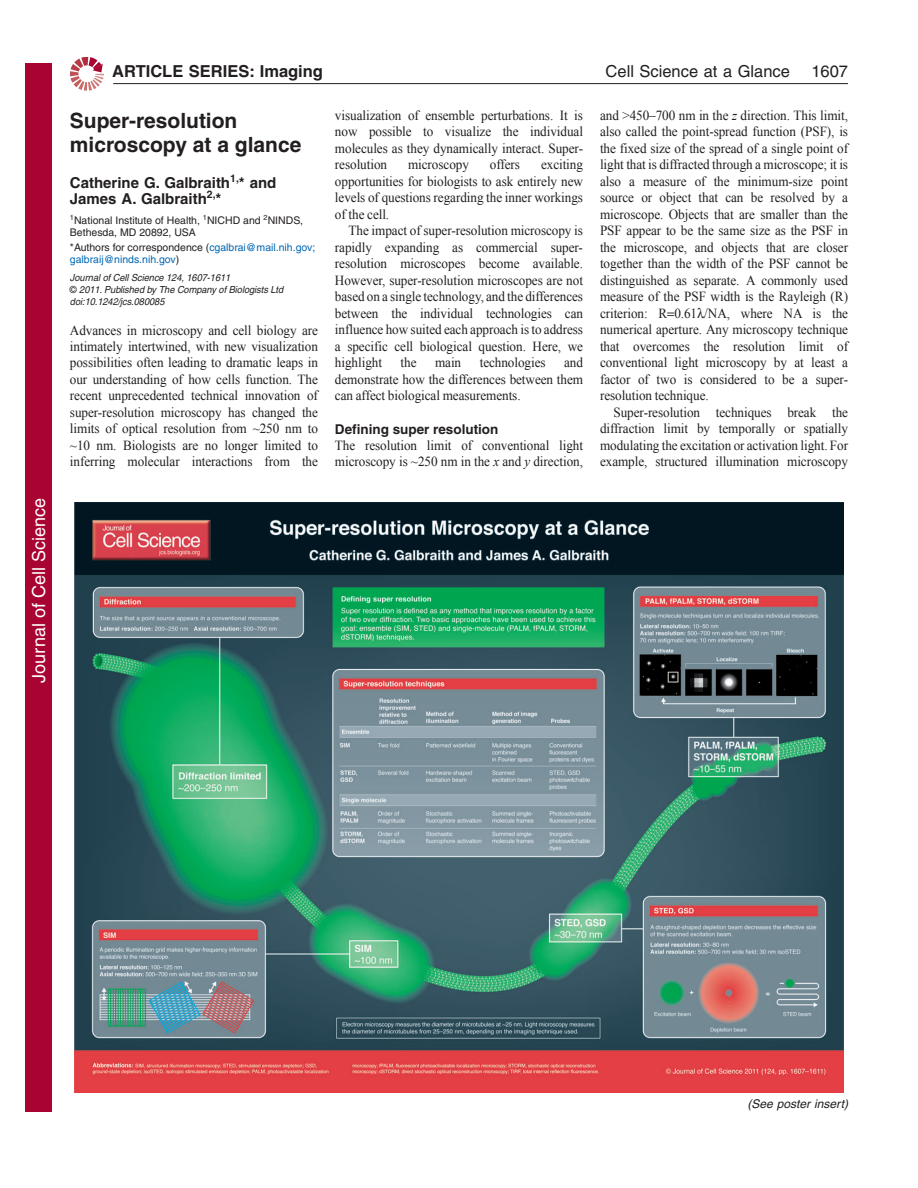
<style>
.page{position:relative;width:918px;height:1188px;background:#fff}
.page>*{position:absolute;margin:0;border:0;box-sizing:border-box;transform-origin:0 0}
.t1{font:700 21px/24px "Helvetica";color:#231f20}
.t2{font:18px "Helvetica";color:#fff}
.t3{font:16.5px "Helvetica";color:#231f20}
.t4{font:700 16.5px "Helvetica";color:#231f20}
.t5{font:700 15px/16.5px "Helvetica";color:#231f20}
.t6{font:13.8px/16.5px "Times New Roman";letter-spacing:-.005em;color:#231f20;text-align:justify;scale:.95 1}
.t7{font:700 13.5px "Helvetica";color:#231f20}
.t8{font:italic 12px "Helvetica";color:#231f20}
.t9{font:10.5px/12px "Helvetica";color:#0166b3}
.t10{font:10.5px/12px "Helvetica";color:#231f20}
.t11{font:italic 9.75px/12px "Helvetica";color:#231f20;scale:.95 1}
.s1{font-style:italic}
.s2{color:#231f20}
.s3{font-style:normal}
</style>
<div class="page">
<hr style="left:70px;top:83px;width:778px;height:1px;background:#231f20">
<img style="left:74px;top:502px;width:770px;height:591px">
<svg style="left:70px;top:57px;width:43px;height:34px"></svg>
<div style="left:26px;top:64px;width:26px;height:1048px;background:#a90332"></div>
<h2 class="t2" style="left:28px;top:683px;width:186px;rotate:-90deg">Journal of Cell Science</h2>
<p class="t4" style="left:112px;top:65px;width:212px">ARTICLE SERIES: Imaging</p>
<p class="t3" style="left:606px;top:65px;width:186px">Cell Science at a Glance</p>
<p class="t3" style="left:811px;top:65px;width:38px">1607</p>
<p class="t6" style="left:335px;top:107px;width:263px">visualization of ensemble perturbations. It is now possible to visualize the individual molecules as they dynamically interact. Super&shy;resolution</p>
<p class="t6" style="left:600px;top:107px;width:263px">and &gt;450–700 nm in the <span class="s1">z</span> direction. This limit, also called the point-spread function (PSF), is the fixed size of the spread of a single point of light that is diffracted through a microscope; it is also a measure of the minimum-size point source or object that can be resolved by a microscope. Objects that are smaller than the PSF appear to be the same size as the PSF in the microscope, and objects that are closer together than the width of the PSF cannot be distinguished as separate. A commonly used measure of the PSF width is the Rayleigh (R) criterion: R 0.61●/NA, where NA is the numerical aperture. Any microscopy technique that overcomes the resolution limit of conventional light microscopy by at least a factor of two is considered to be a super&shy;resolution technique.</p>
<p class="t6" style="left:600px;top:404px;width:263px;text-indent:13px">Super-resolution techniques break the diffraction limit by temporally or spatially modulating the excitation or activation light. For example, structured illumination microscopy</p>
<h1 class="t1" style="left:70px;top:110px;width:233px">Super-resolution microscopy at a glance</h1>
<p class="t5" style="left:70px;top:175px;width:208px">Catherine G. Galbraith<sup>1,</sup>* and<br>James A. Galbraith<sup>2,</sup>*</p>
<p class="t10" style="left:70px;top:215px;width:235px"><sup>1</sup>National Institute of Health, <sup>1</sup>NICHD and <sup>2</sup>NINDS,<br>Bethesda, MD 20892, USA</p>
<p class="t9" style="left:70px;top:242px;width:247px"><span class="s2">*Authors for correspondence (</span>cgalbrai@mail.nih.gov; galbraij@ninds.nih.gov<span class="s2">)</span></p>
<p class="t11" style="left:70px;top:272px;width:228px">Journal of Cell Science 124, 1607-1611<br><span class="s3">©</span> 2011.Published by The Company of Biologists Ltd doi:10.1242/jcs.080085</p>
<p class="t6" style="left:70px;top:322px;width:263px">Advances in microscopy and cell biology are intimately intertwined, with new visualization possibilities often leading to dramatic leaps in our understanding of how cells function. The recent unprecedented technical innovation of super-resolution microscopy has changed the limits of optical resolution from ~250 nm to ~10 nm. Biologists are no longer limited to inferring molecular interactions from the</p>
<p class="t6" style="left:335px;top:157px;width:263px;text-indent:206px">exciting opportunities for biologists to ask entirely new levels of questions regarding the inner workings of the cell.</p>
<p class="t6" style="left:335px;top:223px;width:263px;text-indent:13px">The impact of super-resolution microscopy is rapidly expanding as commercial super&shy;resolution microscopes become available.<br>However, super-resolution microscopes are not based on a single technology, and the differences between the individual technologies can influence how suited each approach is to address a specific cell biological question. Here, we highlight</p>
<p class="t6" style="left:408px;top:157px;width:66px">microscopy</p>
<p class="t6" style="left:490px;top:157px;width:33px">offers</p>
<p class="t6" style="left:335px;top:355px;width:263px;text-indent:229px">and demonstrate how the differences between them can affect biological measurements.</p>
<p class="t7" style="left:335px;top:424px;width:165px">Defining super resolution</p>
<p class="t6" style="left:335px;top:437px;width:263px">The resolution limit of conventional light microscopy is ~250 nm in the <span class="s1">x</span> and <span class="s1">y</span> direction,</p>
<p class="t6" style="left:401px;top:355px;width:18px">the</p>
<p class="t6" style="left:435px;top:355px;width:29px">main</p>
<p class="t6" style="left:480px;top:355px;width:71px">technologies</p>
<p class="t8" style="left:748px;top:1099px;width:104px">(See poster insert)</p>
</div>
